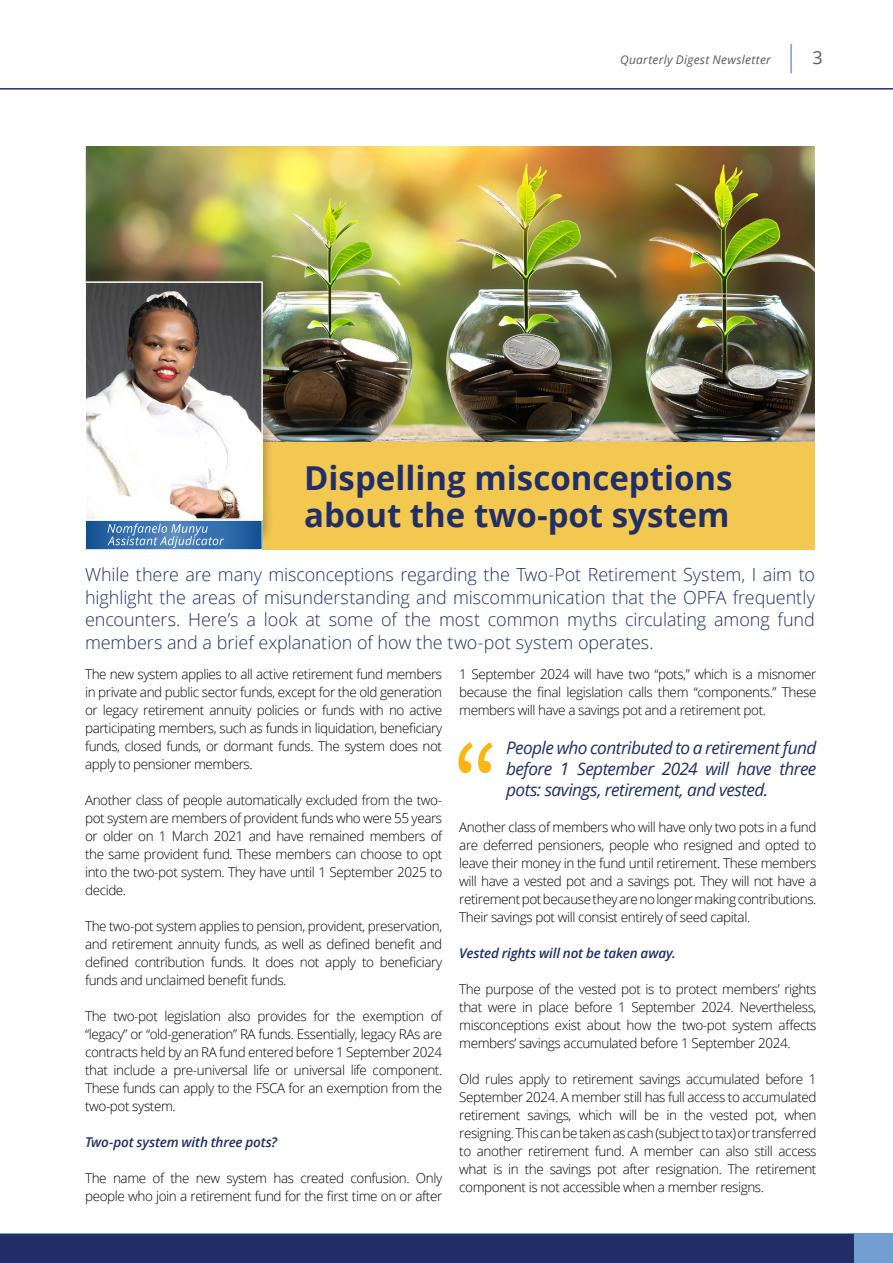
<style>
.page{position:relative;width:893px;height:1263px;background:#fff}
.page>*{position:absolute;margin:0;border:0;box-sizing:border-box;transform-origin:0 0}
.t1{font:700 33px/37.5px "Open Sans";color:#212f69}
.t2{font:300 18px/22.5px "Open Sans";letter-spacing:-.005em;color:#212f69;text-align:justify}
.t3{font:18px "Open Sans";color:#58595b}
.t4{font:italic 17.25px/21px "Open Sans";letter-spacing:-.035em;color:#212f69;text-align:justify}
.t5{font:300 13.5px/18px "Open Sans";letter-spacing:-.03em;color:#000;text-align:justify}
.t6{font:italic 600 13.5px "Open Sans";letter-spacing:-.015em;color:#232d68}
.t7{font:italic 12px "Open Sans";letter-spacing:.025em;color:#58595b}
</style>
<div class="page">
<hr style="left:0;top:88px;width:893px;height:2px;background:#232d68">
<hr style="left:0;top:422px;width:1px;height:812px;background:#f3c851">
<img style="left:86px;top:146px;width:729px;height:296px">
<div style="left:262px;top:442px;width:554px;height:108px;background:#f3c851"></div>
<div style="left:0;top:1234px;width:893px;height:29px;background:#739ed1"></div>
<div style="left:0;top:1234px;width:854px;height:29px;background:#232d68"></div>
<svg style="left:458px;top:742px;width:35px;height:31px"></svg>
<div style="left:80px;top:260px;width:194px;height:284px;background:#000;opacity:.25"></div>
<div style="left:85px;top:520px;width:177px;height:30px;border:1px solid #fff"></div>
<hr style="left:815px;top:128px;width:3px;height:429px;background:#fff">
<hr style="left:83px;top:128px;width:3px;height:429px;background:#fff">
<svg style="left:85px;top:282px;width:177px;height:266px"></svg>
<hr style="left:790px;top:44px;width:2px;height:29px;background:#739ed1">
<p class="t7" style="left:620px;top:51px;width:152px">Quarterly Digest Newsletter</p>
<h2 class="t3" style="left:813px;top:45px;width:12px">3</h2>
<h1 class="t1" style="left:304px;top:458px;width:430px">Dispelling misconceptions about the two-pot system</h1>
<p class="t2" style="left:85px;top:563px;width:731px">While there are many misconceptions regarding the Two-Pot Retirement System, I aim to highlight the areas of misunderstanding and miscommunication that the OPFA frequently encounters. Here’s a look at some of the most common myths circulating among fund members and a brief explanation of how the two-pot system operates.</p>
<p class="t5" style="left:85px;top:665px;width:359px">The new system applies to all active retirement fund members in private and public sector funds, except for the old generation or legacy retirement annuity policies or funds with no active participating members, such as funds in liquidation, beneficiary funds, closed funds, or dormant funds. The system does not apply to pensioner members.</p>
<p class="t5" style="left:85px;top:791px;width:359px">Another class of people automatically excluded from the two&shy;pot system are members of provident funds who were 55 years or older on 1 March 2021 and have remained members of the same provident fund. These members can choose to opt into the two-pot system. They have until 1 September 2025 to decide.</p>
<p class="t5" style="left:85px;top:917px;width:359px">The two-pot system applies to pension, provident, preservation, and retirement annuity funds, as well as defined benefit and defined contribution funds. It does not apply to beneficiary funds and unclaimed benefit funds.</p>
<p class="t5" style="left:85px;top:1007px;width:359px">The two-pot legislation also provides for the exemption of “legacy” or “old-generation” RA funds. Essentially, legacy RAs are contracts held by an RA fund entered before 1 September 2024 that include a pre-universal life or universal life component.<br>These funds can apply to the FSCA for an exemption from the two-pot system.</p>
<p class="t6" style="left:85px;top:1133px;width:194px">Two-pot system with three pots?</p>
<p class="t5" style="left:85px;top:1169px;width:359px">The name of the new system has created confusion. Only people who join a retirement fund for the first time on or after</p>
<p class="t5" style="left:459px;top:665px;width:359px">1 September 2024 will have two “pots,” which is a misnomer because the final legislation calls them “components.” These members will have a savings pot and a retirement pot.</p>
<p class="t4" style="left:506px;top:737px;width:312px">People who contributed to a retirement fund before 1 September 2024 will have three pots: savings, retirement, and vested.</p>
<p class="t5" style="left:459px;top:818px;width:359px">Another class of members who will have only two pots in a fund are deferred pensioners, people who resigned and opted to leave their money in the fund until retirement. These members will have a vested pot and a savings pot. They will not have a retirement pot because they are no longer making contributions.<br>Their savings pot will consist entirely of seed capital.</p>
<p class="t6" style="left:459px;top:944px;width:218px">Vested rights will not be taken away.</p>
<p class="t5" style="left:459px;top:980px;width:359px">The purpose of the vested pot is to protect members’ rights that were in place before 1 September 2024. Nevertheless, misconceptions exist about how the two-pot system affects members’ savings accumulated before 1 September 2024.</p>
<p class="t5" style="left:459px;top:1070px;width:359px">Old rules apply to retirement savings accumulated before 1<br>September 2024. A member still has full access to accumulated retirement savings, which will be in the vested pot, when resigning. This can be taken as cash (subject to tax) or transferred to another retirement fund. A member can also still access what is in the savings pot after resignation. The retirement component is not accessible when a member resigns.</p>
</div>
